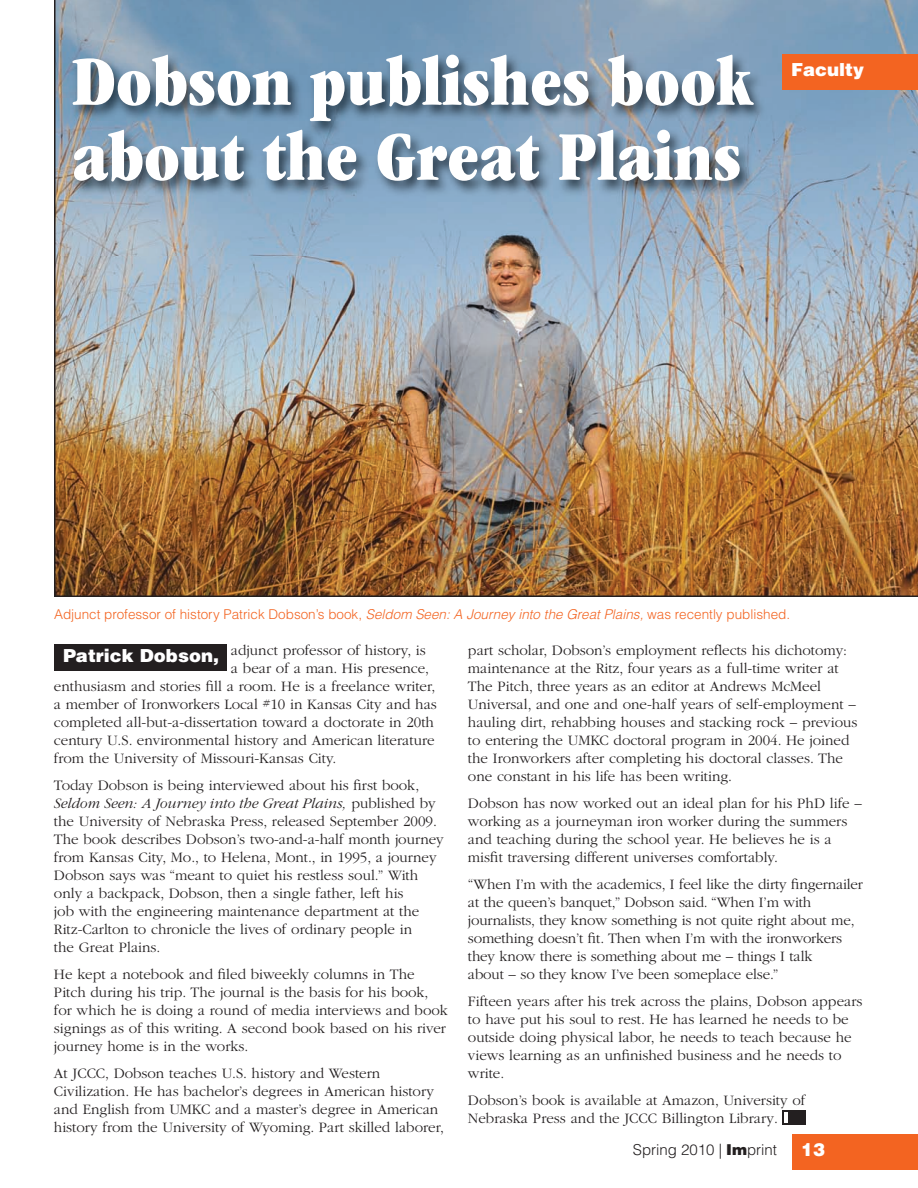
<style>
.page{position:relative;width:918px;height:1188px;background:#fff}
.page>*{position:absolute;margin:0;border:0;box-sizing:border-box;transform-origin:0 0}
.t1{font:72px/75px "ITC Garamond Std Ult Cond";color:#fff}
.t2{font:900 18px "Helvetica LT Std";color:#fff}
.t3{font:300 15px/18px "ITC Garamond Std";color:#231f20}
.t4{font:300 15px "Helvetica LT Std";color:#231f20}
.t5{font:300 13.5px "Helvetica LT Std";color:#f36421}
.s1{font-style:italic}
.s2{font-weight:900}
</style>
<div class="page">
<img style="left:54px;top:0;width:864px;height:597px">
<img style="left:58px;top:41px;width:836px;height:214px">
<div style="left:782px;top:54px;width:136px;height:36px;background:#f36421"></div>
<div style="left:54px;top:644px;width:172px;height:27px;background:#231f20"></div>
<div style="left:782px;top:1110px;width:23px;height:15px;background:#231f20"></div>
<hr style="left:784px;top:1112px;width:4px;height:11px;background:#fff">
<div style="left:792px;top:1134px;width:126px;height:36px;background:#f36421"></div>
<p class="t1" style="left:72px;top:50px;width:682px">Dobson publishes book about the Great Plains</p>
<p class="t2" style="left:791px;top:63px;width:75px">Faculty</p>
<p class="t5" style="left:54px;top:609px;width:738px">Adjunct professor of history Patrick Dobson’s book, <span class="s1">Seldom Seen: A Journey into the Great Plains,</span> was recently published.</p>
<p class="t2" style="left:63px;top:649px;width:158px">Patrick Dobson,</p>
<p class="t3" style="left:231px;top:642px;width:196px">adjunct professor of history, is</p>
<p class="t3" style="left:54px;top:660px;width:384px;text-indent:177px">a bear of a man. His presence, enthusiasm and stories fill a room. He is a freelance writer, a member of Ironworkers Local #10 in Kansas City and has completed all-but-a-dissertation toward a doctorate in 20th century U.S. environmental history and American literature from the University of Missouri-Kansas City.</p>
<p class="t3" style="left:54px;top:777px;width:391px">Today Dobson is being interviewed about his first book, <span class="s1">Seldom Seen: A Journey into the Great Plains,</span> published by the University of Nebraska Press, released September 2009.<br>The book describes Dobson’s two-and-a-half month journey from Kansas City, Mo., to Helena, Mont., in 1995, a journey Dobson says was “meant to quiet his restless soul.” With only a backpack, Dobson, then a single father, left his<br>job with the engineering maintenance department at the Ritz-Carlton to chronicle the lives of ordinary people in<br>the Great Plains.</p>
<p class="t3" style="left:54px;top:966px;width:395px">He kept a notebook and filed biweekly columns in The Pitch during his trip. The journal is the basis for his book, for which he is doing a round of media interviews and book signings as of this writing. A second book based on his river journey home is in the works.</p>
<p class="t3" style="left:54px;top:1065px;width:392px">At JCCC, Dobson teaches U.S. history and Western Civilization. He has bachelor’s degrees in American history and English from UMKC and a master’s degree in American history from the University of Wyoming. Part skilled laborer,</p>
<p class="t3" style="left:468px;top:642px;width:391px">part scholar, Dobson’s employment reflects his dichotomy: maintenance at the Ritz, four years as a full-time writer at The Pitch, three years as an editor at Andrews McMeel Universal, and one and one-half years of self-employment – hauling dirt, rehabbing houses and stacking rock – previous to entering the UMKC doctoral program in 2004. He joined the Ironworkers after completing his doctoral classes. The one constant in his life has been writing.</p>
<p class="t3" style="left:468px;top:795px;width:395px">Dobson has now worked out an ideal plan for his PhD life – working as a journeyman iron worker during the summers and teaching during the school year. He believes he is a misfit traversing different universes comfortably.</p>
<p class="t3" style="left:468px;top:876px;width:397px">“When I’m with the academics, I feel like the dirty fingernailer at the queen’s banquet,” Dobson said. “When I’m with journalists, they know something is not quite right about me, something doesn’t fit. Then when I’m with the ironworkers they know there is something about me – things I talk<br>about – so they know I’ve been someplace else.”</p>
<p class="t3" style="left:468px;top:993px;width:396px">Fifteen years after his trek across the plains, Dobson appears to have put his soul to rest. He has learned he needs to be outside doing physical labor, he needs to teach because he views learning as an unfinished business and he needs to write.</p>
<p class="t3" style="left:468px;top:1092px;width:339px">Dobson’s book is available at Amazon, University of<br>Nebraska Press and the JCCC Billington Library.</p>
<p class="t4" style="left:633px;top:1144px;width:146px">Spring 2010 | <span class="s2">Im</span>print</p>
<p class="t2" style="left:801px;top:1143px;width:26px">13</p>
</div>
